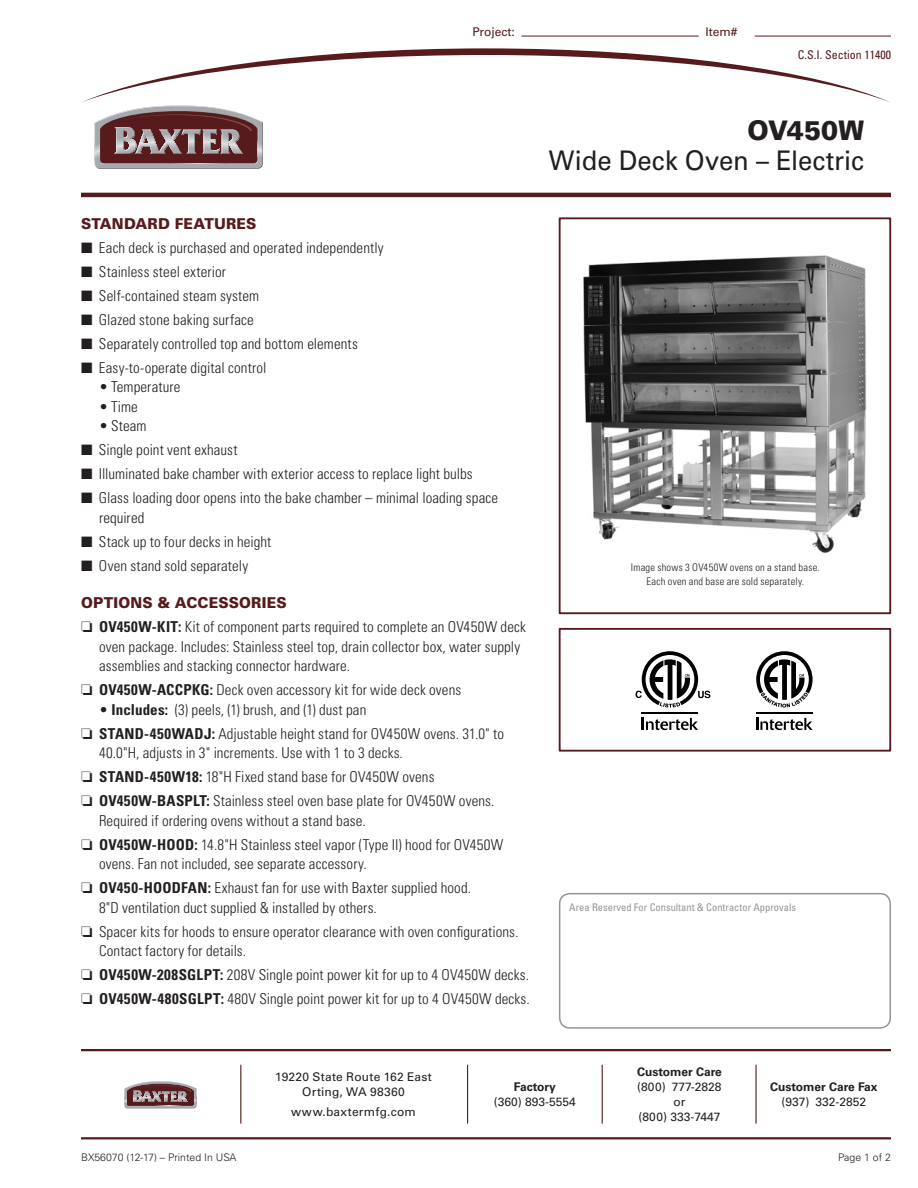
<style>
.page{position:relative;width:918px;height:1188px;background:#fff}
.page>*{position:absolute;margin:0;border:0;box-sizing:border-box;transform-origin:0 0}
.parAll_Hd2{font:27px "Univers LT Std";color:#231f20;scale:.95 1}
.parAll_Hd1{font:900 27px "Univers LT Std";color:#231f20;scale:.95 1}
.par1_Txt-Ind1_End{font:300 condensed 15px/19.5px "Univers LT Std";letter-spacing:.01em;color:#231f20}
.pg1_Txt-Ind1_Bullet{font:300 condensed 15px/19.5px "Univers LT Std";letter-spacing:.01em;color:#231f20}
.parAll_HdSub1{font:900 15px "Univers LT Std";letter-spacing:.01em;color:#571b1e;scale:.95 1}
.par1_Txt-Ind1{font:300 condensed 15px "Univers LT Std";letter-spacing:.01em;color:#231f20}
.par1_Txt-Ind2{font:300 condensed 15px "Univers LT Std";letter-spacing:.005em;color:#231f20}
.par1_Txt-Ind2_End{font:300 condensed 15px "Univers LT Std";letter-spacing:.015em;color:#231f20}
.t1{font:12px/15px "Univers LT Std";letter-spacing:.015em;color:#231f20;text-align:center}
.t2{font:700 12px "Univers LT Std";color:#231f20}
.t3{font:condensed 12px "Univers LT Std";color:#571b1e}
.t4{font:12px "Univers LT Std";color:#571b1e}
.par2_Txt{font:300 condensed 10.5px/13.5px "Univers LT Std";letter-spacing:.025em;color:#231f20;text-align:center}
.parAll_Txt-FootR{font:condensed 10.5px "Univers LT Std";color:#939598}
.t5{font:300 10.5px "Univers LT Std";color:#231f20}
.s1{font-weight:700}
</style>
<div class="page">
<svg style="left:82px;top:48px;width:808px;height:54px"></svg>
<svg style="left:94px;top:106px;width:169px;height:63px"></svg>
<hr style="left:81px;top:1049px;width:810px;height:2px;background:#571b1e">
<hr style="left:81px;top:1137px;width:810px;height:2px;background:#571b1e">
<svg style="left:124px;top:1081px;width:72px;height:27px"></svg>
<hr style="left:467px;top:1065px;width:1px;height:59px;background:#571b1e">
<hr style="left:240px;top:1065px;width:1px;height:59px;background:#571b1e">
<hr style="left:602px;top:1065px;width:1px;height:59px;background:#571b1e">
<hr style="left:755px;top:1065px;width:2px;height:59px;background:#571b1e">
<hr style="left:81px;top:193px;width:810px;height:4px;background:#571b1e">
<hr style="left:755px;top:36px;width:136px;height:1px;background:#571b1e">
<hr style="left:522px;top:36px;width:177px;height:1px;background:#571b1e">
<div style="left:559px;top:628px;width:332px;height:124px;border:2px solid #571b1e"></div>
<div style="left:559px;top:217px;width:332px;height:397px;border:2px solid #571b1e"></div>
<div style="left:559px;top:893px;width:332px;height:136px;border:2px solid #939598;border-radius:10px"></div>
<img style="left:583px;top:255px;width:284px;height:299px">
<svg style="left:642px;top:718px;width:56px;height:12px"></svg>
<hr style="left:642px;top:712px;width:56px;height:1px;background:#000">
<svg style="left:636px;top:651px;width:74px;height:57px"></svg>
<svg style="left:756px;top:718px;width:57px;height:12px"></svg>
<hr style="left:756px;top:712px;width:57px;height:1px;background:#000">
<svg style="left:756px;top:651px;width:57px;height:57px"></svg>
<p class="t4" style="left:472px;top:24px;width:44px">Project:</p>
<p class="t4" style="left:706px;top:24px;width:34px">Item#</p>
<p class="t3" style="left:798px;top:47px;width:95px">C.S.I. Section 11400</p>
<p class="parAll_HdSub1" style="left:81px;top:214px;width:186px">STANDARD FEATURES</p>
<p class="par1_Txt-Ind1_End" style="left:81px;top:238px;width:304px">■ Each deck is purchased and operated independently</p>
<p class="par1_Txt-Ind1_End" style="left:81px;top:262px;width:146px">■ Stainless steel exterior</p>
<p class="par1_Txt-Ind1_End" style="left:81px;top:286px;width:180px">■ Self-contained steam system</p>
<p class="par1_Txt-Ind1_End" style="left:81px;top:310px;width:174px">■ Glazed stone baking surface</p>
<p class="par1_Txt-Ind1_End" style="left:81px;top:334px;width:278px">■ Separately controlled top and bottom elements</p>
<p class="par1_Txt-Ind1" style="left:81px;top:359px;width:187px">■ Easy-to-operate digital control</p>
<p class="par1_Txt-Ind2" style="left:99px;top:378px;width:83px">• Temperature</p>
<p class="par1_Txt-Ind2" style="left:99px;top:398px;width:40px">• Time</p>
<p class="par1_Txt-Ind2_End" style="left:99px;top:417px;width:49px">• Steam</p>
<p class="par1_Txt-Ind1_End" style="left:81px;top:440px;width:158px">■ Single point vent exhaust</p>
<p class="par1_Txt-Ind1_End" style="left:81px;top:464px;width:393px">■ Illuminated bake chamber with exterior access to replace light bulbs</p>
<p class="par1_Txt-Ind1_End" style="left:99px;top:488px;width:401px;text-indent:-18px">■ Glass loading door opens into the bake chamber – minimal loading space required</p>
<p class="par1_Txt-Ind1_End" style="left:81px;top:532px;width:192px">■ Stack up to four decks in height</p>
<p class="par1_Txt-Ind1_End" style="left:81px;top:556px;width:169px">■ Oven stand sold separately</p>
<p class="parAll_HdSub1" style="left:81px;top:594px;width:218px">OPTIONS &amp; ACCESSORIES</p>
<p class="pg1_Txt-Ind1_Bullet" style="left:99px;top:617px;width:428px;text-indent:-18px">❏ <span class="s1">OV450W-KIT:</span> Kit of component parts required to complete an OV450W deck oven package. Includes: Stainless steel top, drain collector box, water supply assemblies and stacking connector hardware.</p>
<p class="pg1_Txt-Ind1_Bullet" style="left:81px;top:680px;width:382px">❏ <span class="s1">OV450W-ACCPKG:</span> Deck oven accessory kit for wide deck ovens</p>
<p class="par1_Txt-Ind1_End" style="left:99px;top:700px;width:269px">• <span class="s1">Includes:</span> (3) peels, (1) brush, and (1) dust pan</p>
<p class="par1_Txt-Ind1_End" style="left:99px;top:724px;width:407px;text-indent:-18px">❏ <span class="s1">STAND-450WADJ:</span> Adjustable height stand for OV450W ovens. 31.0" to<br>40.0"H, adjusts in 3" increments. Use with 1 to 3 decks.</p>
<p class="par1_Txt-Ind1_End" style="left:81px;top:767px;width:355px">❏ <span class="s1">STAND-450W18:</span> 18"H Fixed stand base for OV450W ovens</p>
<p class="par1_Txt-Ind1_End" style="left:99px;top:791px;width:397px;text-indent:-18px">❏ <span class="s1">OV450W-BASPLT:</span> Stainless steel oven base plate for OV450W ovens.<br>Required if ordering ovens without a stand base.</p>
<p class="par1_Txt-Ind1_End" style="left:99px;top:835px;width:406px;text-indent:-18px">❏ <span class="s1">OV450W-HOOD:</span> 14.8"H Stainless steel vapor (Type II) hood for OV450W ovens. Fan not included, see separate accessory.</p>
<p class="par1_Txt-Ind1_End" style="left:99px;top:878px;width:374px;text-indent:-18px">❏ <span class="s1">OV450-HOODFAN:</span> Exhaust fan for use with Baxter supplied hood.<br>8"D ventilation duct supplied &amp; installed by others.</p>
<p class="par1_Txt-Ind1_End" style="left:99px;top:922px;width:421px;text-indent:-18px">❏ Spacer kits for hoods to ensure operator clearance with oven configurations.<br>Contact factory for details.</p>
<p class="par1_Txt-Ind1_End" style="left:81px;top:965px;width:450px">❏ <span class="s1">OV450W-208SGLPT:</span> 208V Single point power kit for up to 4 OV450W decks.</p>
<p class="par1_Txt-Ind1_End" style="left:81px;top:989px;width:450px">❏ <span class="s1">OV450W-480SGLPT:</span> 480V Single point power kit for up to 4 OV450W decks.</p>
<p class="parAll_Hd1" style="left:748px;top:114px;width:124px">OV450W</p>
<p class="parAll_Hd2" style="left:549px;top:145px;width:333px">Wide Deck Oven – Electric</p>
<p class="par2_Txt" style="left:631px;top:561px;width:190px">Image shows 3 OV450W ovens on a stand base.<br>Each oven and base are sold separately.</p>
<p class="parAll_Txt-FootR" style="left:569px;top:901px;width:228px">Area Reserved For Consultant &amp; Contractor Approvals</p>
<p class="t5" style="left:81px;top:1151px;width:157px">BX56070 (12-17) – Printed In USA</p>
<p class="t1" style="left:275px;top:1070px;width:158px">19220 State Route 162 East<br>Orting, WA 98360</p>
<p class="t1" style="left:291px;top:1104px;width:126px">www.baxtermfg.com</p>
<p class="t2" style="left:514px;top:1080px;width:43px">Factory</p>
<p class="t1" style="left:494px;top:1094px;width:84px">(360) 893-5554</p>
<p class="t2" style="left:637px;top:1065px;width:86px">Customer Care</p>
<p class="t1" style="left:637px;top:1079px;width:86px">(800) 777-2828 or<br>(800) 333-7447</p>
<p class="t2" style="left:770px;top:1080px;width:109px">Customer Care Fax</p>
<p class="t1" style="left:781px;top:1094px;width:86px">(937) 332-2852</p>
<p class="t5" style="left:838px;top:1151px;width:54px">Page 1 of 2</p>
</div>
